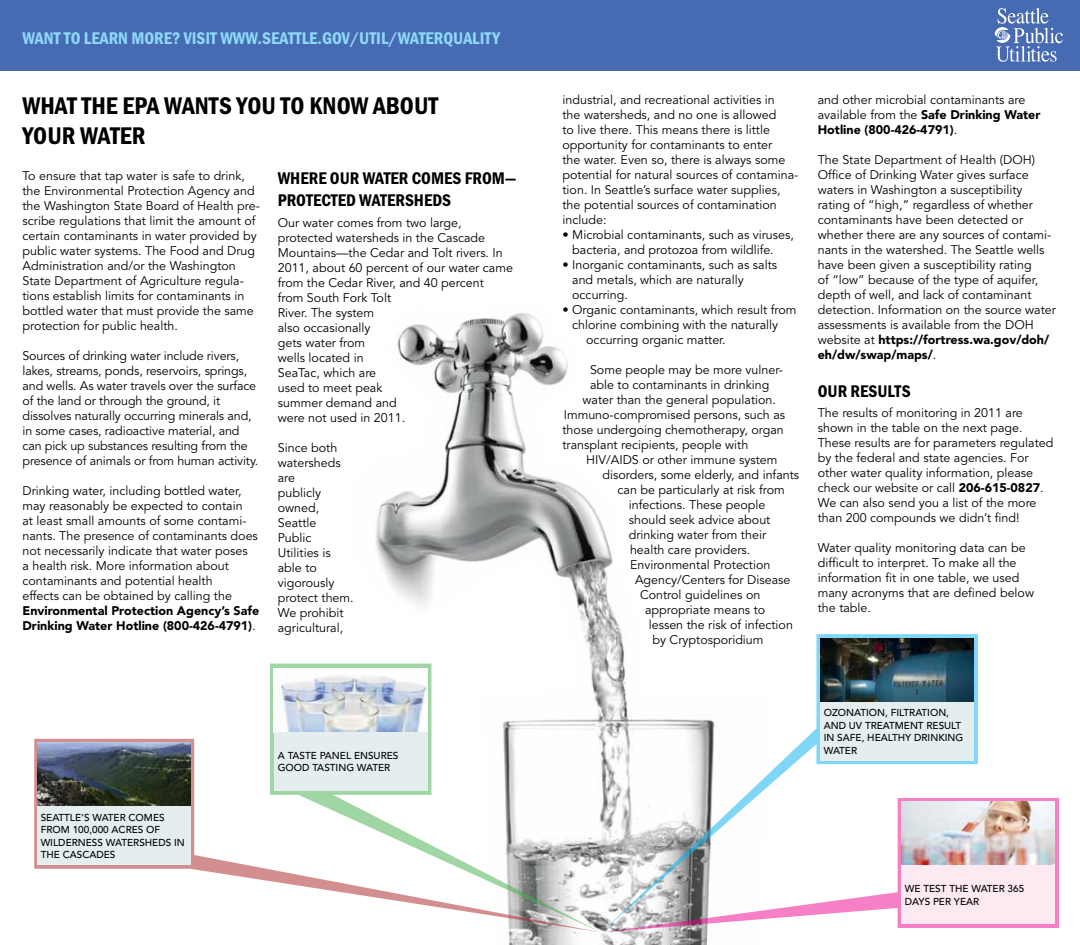
<style>
.page{position:relative;width:1080px;height:945px;background:#fff}
.page>*{position:absolute;margin:0;border:0;box-sizing:border-box;transform-origin:0 0}
.t1{font:600 condensed 25px/30px "Franklin Got T";color:#000}
.t2{font:600 condensed 17.5px "Franklin Got T";color:#8ed8f8}
.t3{font:600 condensed 17.5px "Franklin Got T";color:#000}
.t4{font:12.5px/15px "Avenir";color:#000}
.t5{font:900 12.5px/15px "Avenir";color:#000}
.t6{font:500 10px/12.5px "Avenir";color:#000}
.s1{font-weight:400}
.s2{font-weight:900}
</style>
<div class="page">
<div style="left:0;top:0;width:1080px;height:70px;background:#466bb3"></div>
<svg style="left:995px;top:8px;width:68px;height:54px"></svg>
<img style="left:352px;top:313px;width:356px;height:632px">
<svg style="left:601px;top:634px;width:377px;height:164px"></svg>
<img style="left:820px;top:638px;width:153px;height:64px">
<svg style="left:34px;top:739px;width:236px;height:142px"></svg>
<img style="left:37px;top:743px;width:153px;height:63px">
<div style="left:37px;top:806px;width:153px;height:59px;background:#e5eeef"></div>
<svg style="left:270px;top:664px;width:331px;height:268px"></svg>
<img style="left:274px;top:668px;width:153px;height:64px">
<div style="left:274px;top:732px;width:154px;height:59px;background:#e5eeef"></div>
<svg style="left:601px;top:798px;width:458px;height:134px"></svg>
<img style="left:901px;top:802px;width:154px;height:64px">
<div style="left:901px;top:866px;width:154px;height:58px;background:#fde9f1"></div>
<div style="left:820px;top:702px;width:153px;height:58px;background:#e5eeef"></div>
<h2 class="t2" style="left:22px;top:28px;width:79px">WANT TO LEARN</h2>
<h2 class="t2" style="left:131px;top:28px;width:11px">MORE</h2>
<h2 class="t2" style="left:172px;top:28px;width:20px">? VISIT</h2>
<h2 class="t2" style="left:220px;top:28px;width:14px">WWW</h2>
<h2 class="t2" style="left:258px;top:28px;width:14px">.SEATT</h2>
<h2 class="t2" style="left:302px;top:28px;width:107px">LE.GOV/UTI L/WATER</h2>
<h2 class="t2" style="left:443px;top:28px;width:58px">QUALITY</h2>
<h1 class="t1" style="left:22px;top:90px;width:417px">WHAT THE EPA WANTS YOU TO KNOW ABOUT<br>YOUR WATER</h1>
<p class="t4" style="left:22px;top:168px;width:239px">To ensure that tap water is safe to drink, the Environmental Protection Agency and the Washington State Board of Health pre&shy;scribe regulations that limit the amount of certain contaminants in water provided by public water systems. The Food and Drug Administration and/or the Washington State Department of Agriculture regula&shy;tions establish limits for contaminants in bottled water that must provide the same protection for public health.</p>
<p class="t4" style="left:22px;top:348px;width:237px">Sources of drinking water include rivers, lakes, streams, ponds, reservoirs, springs, and wells. As water travels over the surface of the land or through the ground, it dissolves naturally occurring minerals and, in some cases, radioactive material, and can pick up substances resulting from the presence of animals or from human activity.</p>
<p class="t4" style="left:22px;top:483px;width:237px">Drinking water, including bottled water, may reasonably be expected to contain<br>at least small amounts of some contami&shy;nants. The presence of contaminants does not necessarily indicate that water poses<br>a health risk. More information about contaminants and potential health<br>effects can be obtained by calling the</p>
<p class="t5" style="left:22px;top:603px;width:238px">Environmental Protection Agency’s Safe<br>Drinking Water Hotline (800-426-4791)<span class="s1">.</span></p>
<h2 class="t3" style="left:278px;top:168px;width:23px">WHERE</h2>
<h2 class="t3" style="left:330px;top:168px;width:11px">OUR</h2>
<h2 class="t3" style="left:363px;top:168px;width:11px">WATER</h2>
<h2 class="t3" style="left:412px;top:168px;width:21px">COMES</h2>
<h2 class="t3" style="left:465px;top:168px;width:11px">FROM</h2>
<h2 class="t3" style="left:505px;top:168px;width:13px">—</h2>
<h2 class="t3" style="left:278px;top:191px;width:19px">PROTE</h2>
<h2 class="t3" style="left:321px;top:191px;width:48px">CTE D WATERSHE</h2>
<h2 class="t3" style="left:432px;top:191px;width:20px">DS</h2>
<p class="t4" style="left:278px;top:215px;width:237px">Our water comes from two large, protected watersheds in the Cascade<br>Mountains—the Cedar and Tolt rivers. In<br>2011, about 60 percent of our water came from the Cedar River, and 40 percent<br>from South Fork Tolt<br>River. The system<br>also occasionally<br>gets water from<br>wells located in<br>SeaTac, which are<br>used to meet peak<br>summer demand and<br>were not used in 2011.</p>
<p class="t4" style="left:278px;top:440px;width:77px">Since both watersheds are<br>publicly owned,<br>Seattle<br>Public<br>Utilities is able to vigorously protect them.<br>We prohibit agricultural,</p>
<p class="t6" style="left:41px;top:811px;width:146px">SEATTLE’S WATER COMES<br>FROM 100,000 ACRES OF<br>WILDERNESS WATERSHEDS IN<br>THE CASCADES</p>
<p class="t6" style="left:278px;top:749px;width:121px">A TASTE PANEL ENSURES<br>GOOD TASTING WATER</p>
<p class="t4" style="left:563px;top:93px;width:237px">industrial, and recreational activities in<br>the watersheds, and no one is allowed<br>to live there. This means there is little opportunity for contaminants to enter<br>the water. Even so, there is always some potential for natural sources of contamina&shy;tion. In Seattle’s surface water supplies, the potential sources of contamination include:</p>
<p class="t4" style="left:572px;top:228px;width:223px;text-indent:-10px">• Microbial contaminants, such as viruses, bacteria, and protozoa from wildlife.</p>
<p class="t4" style="left:572px;top:258px;width:206px;text-indent:-10px">• Inorganic contaminants, such as salts and metals, which are naturally occurring.</p>
<p class="t4" style="left:563px;top:303px;width:236px">• Organic contaminants, which result from</p>
<p class="t4" style="left:572px;top:318px;width:207px">chlorine combining with the naturally</p>
<p class="t4" style="left:586px;top:333px;width:141px">occurring organic matter.</p>
<p class="t4" style="left:590px;top:363px;width:195px">Some people may be more vulner-</p>
<p class="t4" style="left:590px;top:378px;width:181px">able to contaminants in drinking</p>
<p class="t4" style="left:583px;top:393px;width:195px">water than the general population.</p>
<p class="t4" style="left:564px;top:408px;width:223px">Immuno-compromised persons, such as</p>
<p class="t4" style="left:563px;top:423px;width:223px">those undergoing chemotherapy, organ</p>
<p class="t4" style="left:563px;top:438px;width:187px">transplant recipients, people with</p>
<p class="t4" style="left:586px;top:453px;width:193px">HIV/AIDS or other immune system</p>
<p class="t4" style="left:603px;top:468px;width:198px">disorders, some elderly, and infants</p>
<p class="t4" style="left:618px;top:483px;width:169px">can be particularly at risk from</p>
<p class="t4" style="left:629px;top:498px;width:138px">infections. These people</p>
<p class="t4" style="left:629px;top:513px;width:143px">should seek advice about</p>
<p class="t4" style="left:629px;top:528px;width:139px">drinking water from their</p>
<p class="t4" style="left:630px;top:543px;width:122px">health care providers.</p>
<p class="t4" style="left:630px;top:558px;width:142px">Environmental Protection</p>
<p class="t4" style="left:635px;top:573px;width:157px">Agency/Centers for Disease</p>
<p class="t4" style="left:640px;top:588px;width:122px">Control guidelines on</p>
<p class="t4" style="left:645px;top:603px;width:122px">appropriate means to</p>
<p class="t4" style="left:649px;top:618px;width:146px">lessen the risk of infection</p>
<p class="t4" style="left:653px;top:633px;width:113px">by Cryptosporidium</p>
<p class="t4" style="left:818px;top:93px;width:224px">and other microbial contaminants are available from the <span class="s2">Safe Drinking Water<br>Hotline (800-426-4791)</span>.</p>
<p class="t4" style="left:818px;top:153px;width:240px">The State Department of Health (DOH)<br>Office of Drinking Water gives surface waters in Washington a susceptibility rating of “high,” regardless of whether contaminants have been detected or whether there are any sources of contami&shy;nants in the watershed. The Seattle wells have been given a susceptibility rating<br>of “low” because of the type of aquifer, depth of well, and lack of contaminant detection. Information on the source water assessments is available from the DOH website at <span class="s2">https://fortress.wa.gov/doh/ eh/dw/swap/maps/</span>.</p>
<h2 class="t3" style="left:818px;top:381px;width:86px">OUR RESU LTS</h2>
<p class="t4" style="left:818px;top:406px;width:237px">The results of monitoring in 2011 are shown in the table on the next page.<br>These results are for parameters regulated by the federal and state agencies. For other water quality information, please check our website or call <span class="s2">206-615-0827</span>.<br>We can also send you a list of the more than 200 compounds we didn’t find!</p>
<p class="t4" style="left:818px;top:541px;width:218px">Water quality monitoring data can be difficult to interpret. To make all the information fit in one table, we used many acronyms that are defined below the table.</p>
<p class="t6" style="left:824px;top:707px;width:141px">OZONATION, FILTRATION,<br>AND UV TREATMENT RESULT<br>IN SAFE, HEALTHY DRINKING<br>WATER</p>
<p class="t6" style="left:905px;top:883px;width:121px">WE TEST THE WATER 365<br>DAYS PER YEAR</p>
</div>
